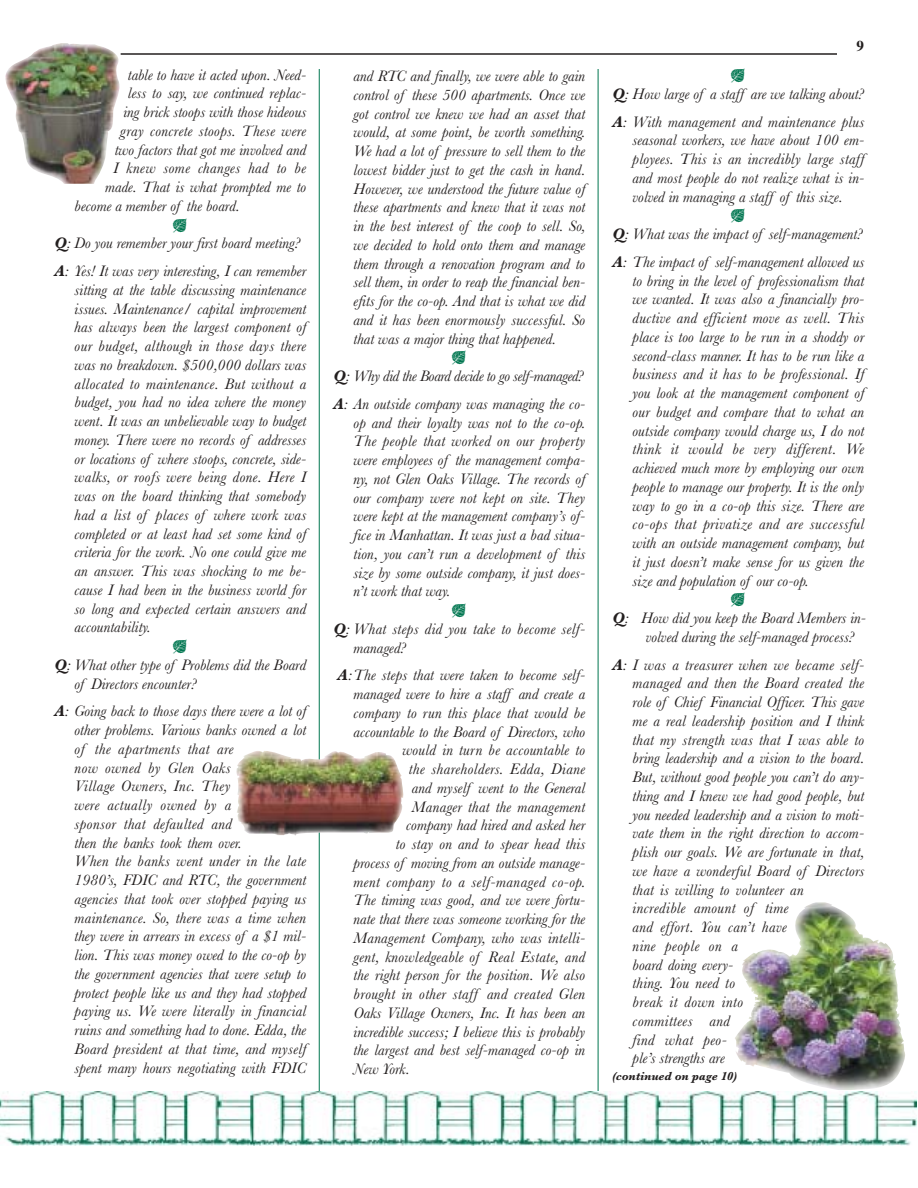
<style>
.page{position:relative;width:918px;height:1188px;background:#fff}
.page>*{position:absolute;margin:0;border:0;box-sizing:border-box;transform-origin:0 0}
.t1{font:italic 15.75px/18.8px "Baskerville";color:#231f1f}
.t2{font:italic 15.75px "Baskerville";letter-spacing:.025em;color:#231f1f}
.t3{font:italic 15.75px "Baskerville";letter-spacing:.02em;color:#231f1f}
.t4{font:15.75px "Botanical";color:#007650}
.t5{font:700 15px "Times";color:#231f1f}
.t6{font:italic 700 12px "Baskerville";color:#231f1f}
.s1{font-weight:700}
</style>
<div class="page">
<hr style="left:598px;top:69px;width:1px;height:1065px;background:#007650">
<hr style="left:319px;top:69px;width:1px;height:1065px;background:#007650">
<img style="left:735px;top:902px;width:170px;height:188px">
<img style="left:236px;top:750px;width:168px;height:86px">
<hr style="left:121px;top:53px;width:716px;height:2px;background:#231f1f">
<img style="left:0;top:1091px;width:916px;height:55px">
<img style="left:5px;top:43px;width:115px;height:141px">
<p class="t1" style="left:128px;top:67px;width:180px">table to have it acted upon. Need-</p>
<p class="t1" style="left:128px;top:86px;width:180px">less to say, we continued replac-</p>
<p class="t1" style="left:123px;top:105px;width:184px">ing brick stoops with those hideous</p>
<p class="t3" style="left:120px;top:126px;width:188px">gray concrete stoops. These were</p>
<p class="t1" style="left:114px;top:142px;width:193px">two factors that got me involved and</p>
<p class="t2" style="left:113px;top:164px;width:195px">I knew some changes had to be</p>
<p class="t1" style="left:105px;top:180px;width:203px">made. That is what prompted me to</p>
<p class="t1" style="left:74px;top:198px;width:167px">become a member of the board.</p>
<p class="t4" style="left:172px;top:215px;width:17px">P</p>
<p class="t1" style="left:54px;top:231px;width:254px;line-height:27.8px"><span class="s1">Q</span>: Do you remember your first board meeting?<br><span class="s1">A</span>: Yes! It was very interesting, I can remember</p>
<p class="t1" style="left:74px;top:282px;width:233px;text-align:justify">sitting at the table discussing maintenance issues. Maintenance/ capital improvement has always been the largest component of our budget, although in those days there was no breakdown. $500,000 dollars was allocated to maintenance. But without a budget, you had no idea where the money went. It was an unbelievable way to budget money. There were no records of addresses or locations of where stoops, concrete, side&shy;walks, or roofs were being done. Here I was on the board thinking that somebody had a list of places of where work was completed or at least had set some kind of criteria for the work. No one could give me an answer. This was shocking to me be&shy;cause I had been in the business world for so long and expected certain answers and accountability.</p>
<p class="t4" style="left:172px;top:636px;width:17px">P</p>
<p class="t1" style="left:74px;top:657px;width:233px;text-indent:-20px"><span class="s1">Q</span>: What other type of Problems did the Board of Directors encounter?</p>
<p class="t1" style="left:74px;top:704px;width:233px;text-indent:-20px"><span class="s1">A</span>: Going back to those days there were a lot of other problems. Various banks owned a lot of the apartments that are<br>now owned by Glen Oaks<br>Village Owners, Inc. They<br>were actually owned by a<br>sponsor that defaulted and<br>then the banks took them over.<br>When the banks went under in the late 1980’s, FDIC and RTC, the government agencies that took over stopped paying us maintenance. So, there was a time when they were in arrears in excess of a $1 mil&shy;lion. This was money owed to the co-op by the government agencies that were setup to protect people like us and they had stopped paying us. We were literally in financial ruins and something had to done. Edda, the Board president at that time, and myself spent many hours negotiating with FDIC</p>
<p class="t1" style="left:353px;top:69px;width:233px;text-align:justify">and RTC and finally, we were able to gain control of these 500 apartments. Once we got control we knew we had an asset that would, at some point, be worth something.<br>We had a lot of pressure to sell them to the lowest bidder just to get the cash in hand.<br>However, we understood the future value of these apartments and knew that it was not in the best interest of the coop to sell. So, we decided to hold onto them and manage them through a renovation program and to sell them, in order to reap the financial ben&shy;efits for the co-op. And that is what we did and it has been enormously successful. So that was a major thing that happened.</p>
<p class="t4" style="left:451px;top:348px;width:17px">P</p>
<p class="t1" style="left:333px;top:364px;width:253px;line-height:27.8px"><span class="s1">Q</span>: Why did the Board decide to go self-managed?<br><span class="s1">A</span>: An outside company was managing the co-</p>
<p class="t1" style="left:353px;top:415px;width:233px;text-align:justify">op and their loyalty was not to the co-op.<br>The people that worked on our property were employees of the management compa&shy;ny, not Glen Oaks Village. The records of our company were not kept on site. They were kept at the management company’s of&shy;fice in Manhattan. It was just a bad situa&shy;tion, you can’t run a development of this size by some outside company, it just does&shy;n’t work that way.</p>
<p class="t4" style="left:451px;top:600px;width:17px">P</p>
<p class="t1" style="left:353px;top:621px;width:233px;text-indent:-20px"><span class="s1">Q</span>: What steps did you take to become self&shy;managed?</p>
<p class="t1" style="left:337px;top:668px;width:249px"><span class="s1">A</span>:The steps that were taken to become self-</p>
<p class="t1" style="left:353px;top:687px;width:233px">managed were to hire a staff and create a</p>
<p class="t1" style="left:353px;top:705px;width:233px">company to run this place that would be</p>
<p class="t1" style="left:353px;top:724px;width:233px">accountable to the Board of Directors, who</p>
<p class="t1" style="left:402px;top:743px;width:184px">would in turn be accountable to</p>
<p class="t2" style="left:409px;top:764px;width:178px">the shareholders. Edda, Diane</p>
<p class="t1" style="left:412px;top:780px;width:175px">and myself went to the General</p>
<p class="t1" style="left:412px;top:799px;width:175px">Manager that the management</p>
<p class="t1" style="left:406px;top:818px;width:181px">company had hired and asked her</p>
<p class="t1" style="left:396px;top:837px;width:191px">to stay on and to spear head this</p>
<p class="t1" style="left:353px;top:855px;width:233px">process of moving from an outside manage-</p>
<p class="t2" style="left:353px;top:877px;width:233px">ment company to a self-managed co-op.</p>
<p class="t1" style="left:353px;top:893px;width:233px">The timing was good, and we were fortu-</p>
<p class="t1" style="left:353px;top:912px;width:233px">nate that there was someone working for the</p>
<p class="t1" style="left:353px;top:930px;width:233px">Management Company, who was intelli-</p>
<p class="t1" style="left:353px;top:949px;width:233px">gent, knowledgeable of Real Estate, and</p>
<p class="t1" style="left:353px;top:968px;width:233px">the right person for the position. We also</p>
<p class="t2" style="left:353px;top:989px;width:233px">brought in other staff and created Glen</p>
<p class="t1" style="left:353px;top:1005px;width:233px">Oaks Village Owners, Inc. It has been an</p>
<p class="t1" style="left:353px;top:1024px;width:233px">incredible success; I believe this is probably</p>
<p class="t1" style="left:353px;top:1043px;width:233px">the largest and best self-managed co-op in</p>
<p class="t1" style="left:353px;top:1062px;width:57px">New York.</p>
<p class="t5" style="left:856px;top:40px;width:9px">9</p>
<p class="t4" style="left:730px;top:66px;width:17px">P</p>
<p class="t1" style="left:612px;top:82px;width:254px;line-height:27.8px"><span class="s1">Q</span>: How large of a staff are we talking about?<br><span class="s1">A</span>: With management and maintenance plus</p>
<p class="t1" style="left:632px;top:133px;width:233px;text-align:justify">seasonal workers, we have about 100 em&shy;ployees. This is an incredibly large staff and most people do not realize what is in&shy;volved in managing a staff of this size.</p>
<p class="t4" style="left:730px;top:206px;width:17px">P</p>
<p class="t1" style="left:612px;top:222px;width:254px;line-height:27.8px"><span class="s1">Q</span>: What was the impact of self-management?<br><span class="s1">A</span>: The impact of self-management allowed us</p>
<p class="t1" style="left:632px;top:273px;width:233px;text-align:justify">to bring in the level of professionalism that we wanted. It was also a financially pro&shy;ductive and efficient move as well. This place is too large to be run in a shoddy or second-class manner. It has to be run like a business and it has to be professional. If you look at the management component of our budget and compare that to what an outside company would charge us, I do not think it would be very different. We achieved much more by employing our own people to manage our property. It is the only way to go in a co-op this size. There are co-ops that privatize and are successful with an outside management company, but it just doesn’t make sense for us given the size and population of our co-op.</p>
<p class="t4" style="left:730px;top:590px;width:17px">P</p>
<p class="t1" style="left:645px;top:611px;width:222px;text-indent:-33px"><span class="s1">Q</span>: How did you keep the Board Members in&shy;volved during the self-managed process?</p>
<p class="t1" style="left:632px;top:657px;width:233px;text-indent:-20px"><span class="s1">A</span>: I was a treasurer when we became self&shy;managed and then the Board created the role of Chief Financial Officer. This gave me a real leadership position and I think that my strength was that I was able to bring leadership and a vision to the board.<br>But, without good people you can’t do any&shy;thing and I knew we had good people, but you needed leadership and a vision to moti&shy;vate them in the right direction to accom&shy;plish our goals. We are fortunate in that, we have a wonderful Board of Directors that is willing to volunteer an<br>incredible amount of time<br>and effort. You can’t have<br>nine people on a<br>board doing every-<br>thing. You need to<br>break it down into<br>committees and<br>find what peo-<br>ple’s strengths are</p>
<p class="t6" style="left:612px;top:1071px;width:127px">(continued on page 10)</p>
</div>
